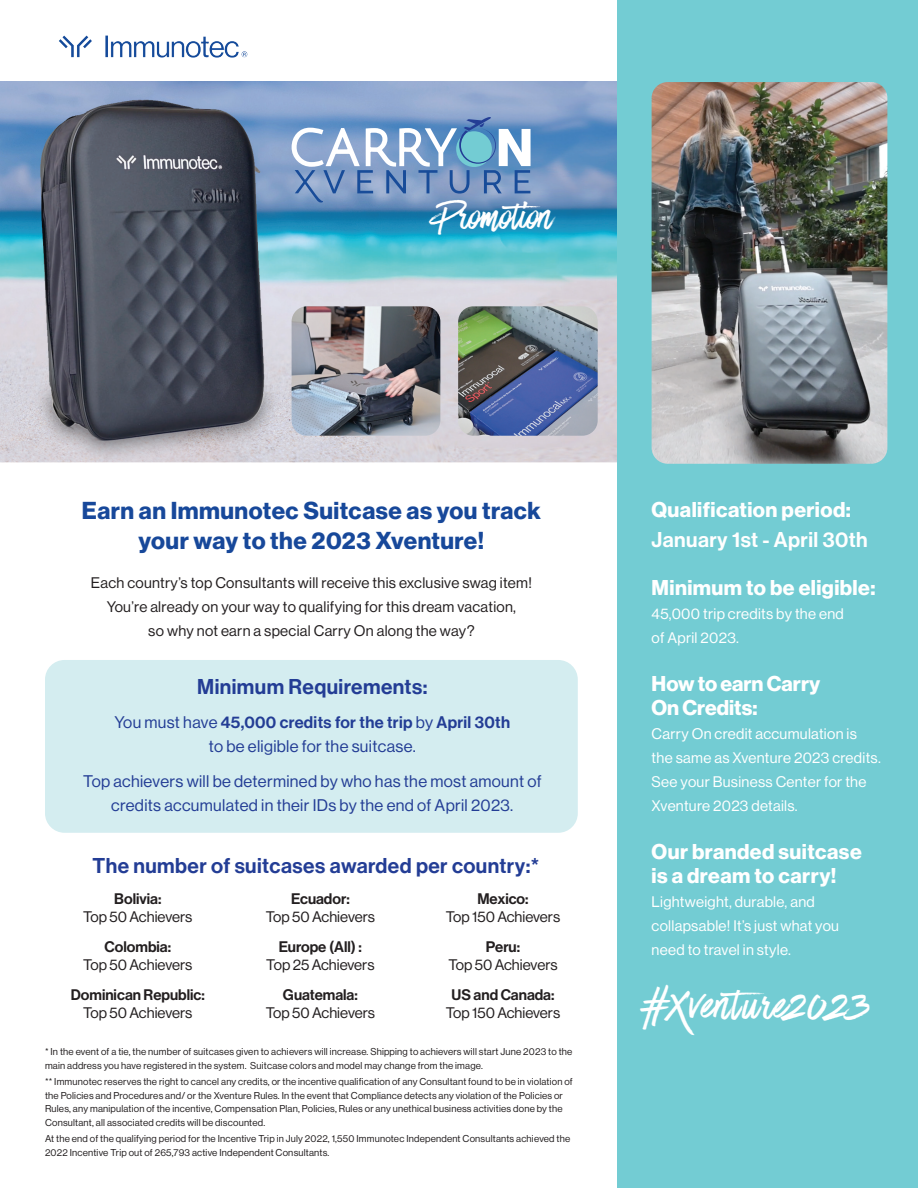
<style>
.page{position:relative;width:918px;height:1188px;background:#fff}
.page>*{position:absolute;margin:0;border:0;box-sizing:border-box;transform-origin:0 0}
.t1{font:49.5px "Have Heart One";letter-spacing:.04em;color:#fff}
.t2{font:43.05px "Have Heart One";color:#fff}
.t3{font:700 24px/30px "Haas Grot Disp 75";letter-spacing:.02em;color:#17489a;text-align:center}
.t4{font:700 21px/24px "Haas Grot Disp 75";letter-spacing:.02em;color:#fff}
.t5{font:500 21px "Haas Grot Disp 65";letter-spacing:.02em;color:#233d95}
.t6{font:700 21px/24px "Haas Grot Disp 75";color:#fff}
.t7{font:500 21px "Haas Grot Disp 65";letter-spacing:.02em;color:#fff}
.t8{font:16.5px/34.5px "Haas Grot Disp 55 Roman";letter-spacing:.02em;color:#233d95;text-align:center}
.t9{font:500 16.5px "Haas Grot Disp 65";letter-spacing:.02em;color:#233d95}
.t10{font:15px/24px "Haas Grot Disp 55 Roman";letter-spacing:.005em;color:#231f20;text-align:center}
.t11{font:15px/24px "Haas Grot Disp 55 Roman";letter-spacing:.02em;color:#fff}
.t12{font:500 15px "Haas Grot Disp 65";color:#231f20}
.t13{font:9.75px/13.5px "Haas Grot Disp 55 Roman";letter-spacing:.02em;color:#231f20}
.s1{font-family:"Haas Grot Disp 55 Roman";font-weight:400}
</style>
<div class="page">
<div style="left:45px;top:660px;width:533px;height:173px;background:#d4edf0;border-radius:20px"></div>
<img style="left:0;top:81px;width:617px;height:381px">
<div style="left:617px;top:0;width:301px;height:1188px;background:#73ccd3"></div>
<img style="left:292px;top:306px;width:148px;height:130px">
<img style="left:652px;top:82px;width:235px;height:382px">
<img style="left:458px;top:306px;width:140px;height:130px">
<svg style="left:290px;top:116px;width:241px;height:87px"></svg>
<img style="left:59px;top:35px;width:189px;height:23px">
<h2 class="t2" style="left:432px;top:193px;width:121px">Promotion</h2>
<h3 class="t3" style="left:82px;top:496px;width:460px">Earn an Immunotec Suitcase as you track your way to the 2023 Xventure!</h3>
<h3 class="t10" style="left:91px;top:571px;width:443px">Each country’s top Consultants will receive this exclusive swag item!<br>You’re already on your way to qualifying for this dream vacation,<br>so why not earn a special Carry On along the way?</h3>
<h3 class="t5" style="left:197px;top:674px;width:232px">Minimum Requirements:</h3>
<h3 class="t9" style="left:114px;top:713px;width:397px"><span class="s1">You must have</span> 45,000 credits for the trip <span class="s1">by</span> April 30th</h3>
<h3 class="t8" style="left:83px;top:729px;width:460px">to be eligible for the suitcase.<br>Top achievers will be determined by who has the most amount of</h3>
<h3 class="t8" style="left:111px;top:788px;width:404px">credits accumulated in their IDs by the end of April 2023.</h3>
<h3 class="t5" style="left:93px;top:853px;width:448px">The number of suitcases awarded per country:*</h3>
<h3 class="t12" style="left:114px;top:890px;width:49px">Bolivia:</h3>
<h3 class="t10" style="left:83px;top:905px;width:111px">Top 50 Achievers</h3>
<h3 class="t12" style="left:105px;top:938px;width:68px">Colombia:</h3>
<h3 class="t10" style="left:83px;top:953px;width:111px">Top 50 Achievers</h3>
<h3 class="t12" style="left:71px;top:986px;width:135px">Dominican Republic:</h3>
<h3 class="t10" style="left:83px;top:1001px;width:111px">Top 50 Achievers</h3>
<h3 class="t12" style="left:291px;top:890px;width:60px">Ecuador:</h3>
<h3 class="t10" style="left:266px;top:905px;width:111px">Top 50 Achievers</h3>
<h3 class="t12" style="left:279px;top:938px;width:85px">Europe (All) :</h3>
<h3 class="t10" style="left:266px;top:953px;width:110px">Top 25 Achievers</h3>
<h3 class="t12" style="left:283px;top:986px;width:76px">Guatemala:</h3>
<h3 class="t10" style="left:266px;top:1001px;width:111px">Top 50 Achievers</h3>
<h3 class="t12" style="left:477px;top:890px;width:53px">Mexico:</h3>
<h3 class="t10" style="left:446px;top:905px;width:116px">Top 150 Achievers</h3>
<h3 class="t12" style="left:486px;top:938px;width:36px">Peru:</h3>
<h3 class="t10" style="left:448px;top:953px;width:111px">Top 50 Achievers</h3>
<h3 class="t12" style="left:452px;top:986px;width:104px">US and Canada:</h3>
<h3 class="t10" style="left:446px;top:1001px;width:116px">Top 150 Achievers</h3>
<p class="t13" style="left:45px;top:1045px;width:529px">* In the event of a tie, the number of suitcases given to achievers will increase. Shipping to achievers will start June 2023 to the main address you have registered in the system. Suitcase colors and model may change from the image.</p>
<p class="t13" style="left:45px;top:1075px;width:529px">** Immunotec reserves the right to cancel any credits, or the incentive qualification of any Consultant found to be in violation of the Policies and Procedures and/ or the Xventure Rules. In the event that Compliance detects any violation of the Policies or Rules, any manipulation of the incentive, Compensation Plan, Policies, Rules or any unethical business activities done by the Consultant, all associated credits will be discounted.</p>
<p class="t13" style="left:45px;top:1132px;width:527px">At the end of the qualifying period for the Incentive Trip in July 2022, 1,550 Immunotec Independent Consultants achieved the<br>2022 Incentive Trip out of 265,793 active Independent Consultants.</p>
<h3 class="t4" style="left:652px;top:498px;width:201px">Qualification period:</h3>
<h3 class="t7" style="left:652px;top:527px;width:218px">January 1st - April 30th</h3>
<h3 class="t4" style="left:652px;top:576px;width:225px">Minimum to be eligible:</h3>
<h3 class="t11" style="left:652px;top:602px;width:194px">45,000 trip credits by the end of April 2023.</h3>
<h3 class="t6" style="left:652px;top:672px;width:170px">How to earn Carry<br>On Credits:</h3>
<h3 class="t11" style="left:652px;top:722px;width:231px">Carry On credit accumulation is the same as Xventure 2023 credits.<br>See your Business Center for the<br>Xventure 2023 details.</h3>
<h3 class="t4" style="left:652px;top:840px;width:212px">Our branded suitcase is a dream to carry!</h3>
<h3 class="t11" style="left:652px;top:890px;width:189px">Lightweight, durable, and collapsable! It’s just what you need to travel in style.</h3>
<h1 class="t1" style="left:644px;top:978px;width:227px">#Xventure2023</h1>
</div>
